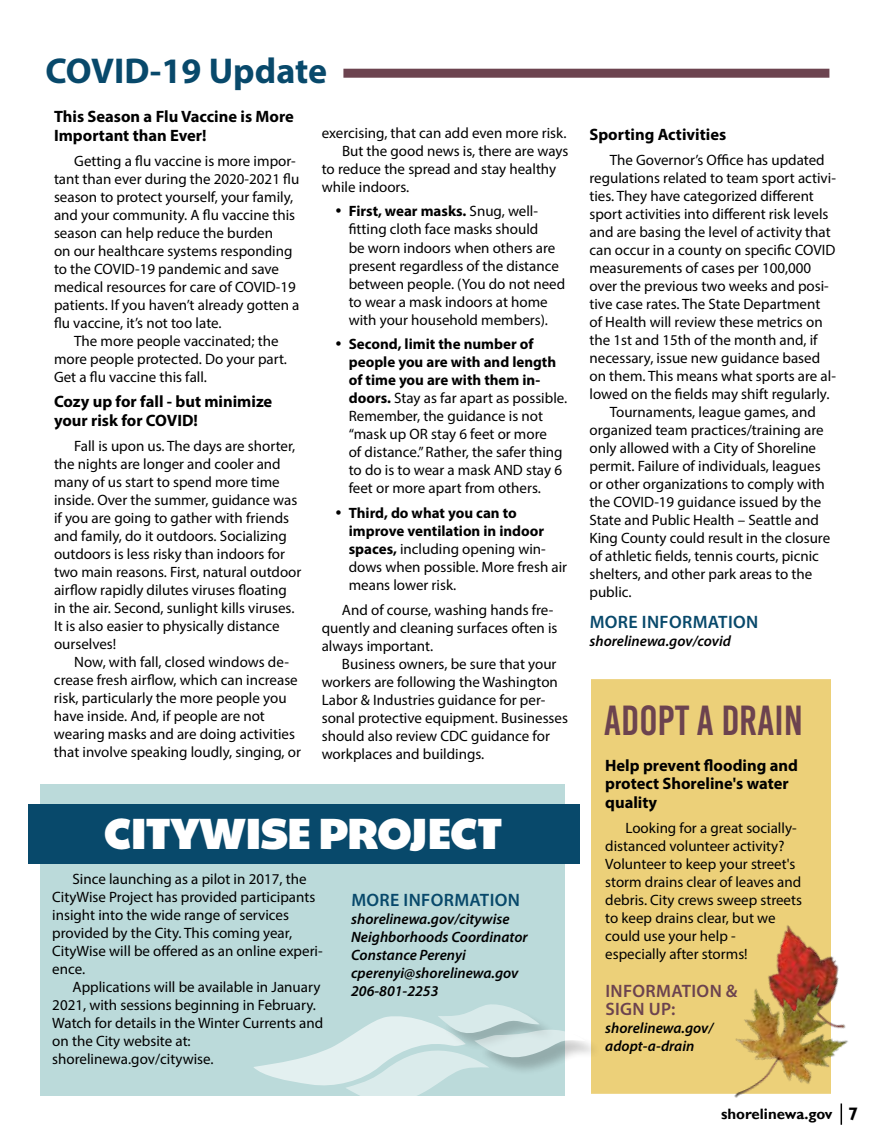
<style>
.page{position:relative;width:891px;height:1148px;background:#fff}
.page>*{position:absolute;margin:0;border:0;box-sizing:border-box;transform-origin:0 0}
.t1{font:42px "Dez Boulder Ego";color:#fff}
.t2{font:42px "Bebas Kai";color:#6c434f}
.t3{font:700 36px "Myriad Pro";color:#08496b}
.t4{font:600 18px "Myriad Pro";letter-spacing:.02em;color:#08496b}
.t5{font:600 18px/18px "Myriad Pro";letter-spacing:.02em;color:#6c434f}
.t6{font:700 16.5px/18.8px "Myriad Pro";color:#000}
.t7{font:15px/18px "Myriad Pro";color:#000}
.t8{font:italic 600 15px/18px "Myriad Pro";color:#000}
.t9{font:700 15px "Gill Sans";color:#000}
.s1{font-weight:700}
.s2{font-size:18px}
</style>
<div class="page">
<div style="left:40px;top:784px;width:525px;height:311px;background:#bbdada"></div>
<div style="left:28px;top:804px;width:551px;height:59px;background:#08496b"></div>
<div style="left:343px;top:69px;width:486px;height:9px;background:#6c434f"></div>
<div style="left:590px;top:677px;width:242px;height:418px;background:#ecd079;border:2px solid #fff"></div>
<img style="left:776px;top:917px;width:58px;height:41px">
<div style="left:478px;top:1032px;width:125px;height:43px;background:#000;opacity:.46"></div>
<svg style="left:253px;top:1004px;width:333px;height:92px"></svg>
<img style="left:696px;top:958px;width:152px;height:159px">
<svg style="left:841px;top:1103px;width:1px;height:21px"></svg>
<h2 class="t3" style="left:45px;top:47px;width:283px">COVID-19 Update</h2>
<p class="t6" style="left:54px;top:107px;width:241px">This Season a Flu Vaccine is More<br>Important than Ever!</p>
<p class="t7" style="left:54px;top:152px;width:247px;text-indent:20px">Getting a flu vaccine is more impor&shy;tant than ever during the 2020-2021 flu season to protect yourself, your family, and your community. A flu vaccine this season can help reduce the burden<br>on our healthcare systems responding to the COVID-19 pandemic and save medical resources for care of COVID-19 patients. If you haven’t already gotten a flu vaccine, it’s not too late.</p>
<p class="t7" style="left:54px;top:332px;width:235px;text-indent:20px">The more people vaccinated; the more people protected. Do your part.<br>Get a flu vaccine this fall.</p>
<p class="t6" style="left:54px;top:392px;width:220px">Cozy up for fall - but minimize your risk for COVID!</p>
<p class="t7" style="left:54px;top:437px;width:249px;text-indent:20px">Fall is upon us. The days are shorter, the nights are longer and cooler and many of us start to spend more time inside. Over the summer, guidance was if you are going to gather with friends and family, do it outdoors. Socializing outdoors is less risky than indoors for two main reasons. First, natural outdoor airflow rapidly dilutes viruses floating in the air. Second, sunlight kills viruses.<br>It is also easier to physically distance ourselves!</p>
<p class="t7" style="left:54px;top:653px;width:249px;text-indent:20px">Now, with fall, closed windows de&shy;crease fresh airflow, which can increase risk, particularly the more people you have inside. And, if people are not wearing masks and are doing activities that involve speaking loudly, singing, or</p>
<p class="t7" style="left:322px;top:123px;width:246px">exercising, that can add even more risk.</p>
<p class="t7" style="left:342px;top:141px;width:228px">But the good news is, there are ways</p>
<p class="t7" style="left:322px;top:159px;width:236px">to reduce the spread and stay healthy</p>
<p class="t7" style="left:322px;top:177px;width:89px">while indoors.</p>
<p class="t7" style="left:349px;top:202px;width:218px"><span class="s1">First, wear masks.</span> Snug, well&shy;fitting cloth face masks should<br>be worn indoors when others are present regardless of the distance between people. (You do not need to wear a mask indoors at home with your household members).</p>
<p class="t7" style="left:349px;top:335px;width:220px"><span class="s1">Second, limit the number of people you are with and length of time you are with them in&shy;doors.</span> Stay as far apart as possible.<br>Remember, the guidance is not “mask up OR stay 6 feet or more<br>of distance.” Rather, the safer thing to do is to wear a mask AND stay 6 feet or more apart from others.</p>
<p class="t7" style="left:349px;top:504px;width:220px"><span class="s1">Third, do what you can to improve ventilation in indoor spaces,</span> including opening win&shy;dows when possible. More fresh air means lower risk.</p>
<p class="t7" style="left:322px;top:600px;width:237px;text-indent:20px">And of course, washing hands fre&shy;quently and cleaning surfaces often is always important.</p>
<p class="t7" style="left:322px;top:654px;width:248px;text-indent:20px">Business owners, be sure that your workers are following the Washington Labor &amp; Industries guidance for per&shy;sonal protective equipment. Businesses should also review CDC guidance for workplaces and buildings.</p>
<h1 class="t1" style="left:105px;top:801px;width:399px">CITYWISE PROJECT</h1>
<p class="t7" style="left:52px;top:869px;width:272px;text-indent:20px">Since launching as a pilot in 2017, the CityWise Project has provided participants insight into the wide range of services provided by the City. This coming year, CityWise will be offered as an online experi&shy;ence.</p>
<p class="t7" style="left:52px;top:977px;width:272px;text-indent:20px">Applications will be available in January 2021, with sessions beginning in February.<br>Watch for details in the Winter Currents and on the City website at: shorelinewa.gov/citywise.</p>
<p class="t4" style="left:351px;top:888px;width:170px">MORE INFORMATION</p>
<p class="t8" style="left:351px;top:909px;width:178px">shorelinewa.gov/citywise<br>Neighborhoods Coordinator<br>Constance Perenyi cperenyi@shorelinewa.gov<br>206-801-2253</p>
<p class="t6" style="left:590px;top:124px;width:138px">Sporting Activities</p>
<p class="t7" style="left:610px;top:150px;width:216px">The Governor’s Office has updated</p>
<p class="t7" style="left:590px;top:168px;width:248px">regulations related to team sport activi-</p>
<p class="t7" style="left:590px;top:186px;width:226px">ties. They have categorized different</p>
<p class="t7" style="left:590px;top:204px;width:241px">sport activities into different risk levels</p>
<p class="t7" style="left:590px;top:222px;width:243px">and are basing the level of activity that</p>
<p class="t7" style="left:590px;top:240px;width:247px">can occur in a county on specific COVID</p>
<p class="t7" style="left:590px;top:258px;width:223px">measurements of cases per 100,000</p>
<p class="t7" style="left:590px;top:276px;width:241px">over the previous two weeks and posi-</p>
<p class="t7" style="left:590px;top:294px;width:232px">tive case rates. The State Department</p>
<p class="t7" style="left:590px;top:312px;width:235px">of Health will review these metrics on</p>
<p class="t7" style="left:590px;top:330px;width:230px">the 1st and 15th of the month and, if</p>
<p class="t7" style="left:590px;top:348px;width:232px">necessary, issue new guidance based</p>
<p class="t7" style="left:590px;top:366px;width:248px">on them. This means what sports are al-</p>
<p class="t7" style="left:590px;top:384px;width:242px">lowed on the fields may shift regularly.</p>
<p class="t7" style="left:610px;top:402px;width:208px">Tournaments, league games, and</p>
<p class="t7" style="left:590px;top:420px;width:236px">organized team practices/training are</p>
<p class="t7" style="left:590px;top:438px;width:228px">only allowed with a City of Shoreline</p>
<p class="t7" style="left:590px;top:456px;width:233px">permit. Failure of individuals, leagues</p>
<p class="t7" style="left:590px;top:474px;width:237px">or other organizations to comply with</p>
<p class="t7" style="left:590px;top:492px;width:233px">the COVID-19 guidance issued by the</p>
<p class="t7" style="left:590px;top:510px;width:231px">State and Public Health – Seattle and</p>
<p class="t7" style="left:590px;top:528px;width:242px">King County could result in the closure</p>
<p class="t7" style="left:590px;top:546px;width:231px">of athletic fields, tennis courts, picnic</p>
<p class="t7" style="left:590px;top:564px;width:224px">shelters, and other park areas to the</p>
<p class="t7" style="left:590px;top:582px;width:44px">public.</p>
<p class="t4" style="left:590px;top:611px;width:170px">MORE INFORMATION</p>
<p class="t8" style="left:590px;top:632px;width:143px">shorelinewa.gov/covid</p>
<h1 class="t2" style="left:604px;top:698px;width:201px">ADOPT A DRAIN</h1>
<p class="t6" style="left:605px;top:755px;width:194px">Help prevent flooding and protect Shoreline's water quality</p>
<p class="t7" style="left:605px;top:818px;width:198px;text-indent:20px">Looking for a great socially&shy;distanced volunteer activity?<br>Volunteer to keep your street's storm drains clear of leaves and debris. City crews sweep streets to keep drains clear, but we could use your help -<br>especially after storms!</p>
<p class="t5" style="left:605px;top:981px;width:133px">INFORMATION &amp;<br>SIGN UP:</p>
<p class="t8" style="left:605px;top:1018px;width:110px">shorelinewa.gov/ adopt-a-drain</p>
<p class="t9" style="left:721px;top:1105px;width:139px">shorelinewa.gov <span class="s2">7</span></p>
</div>
